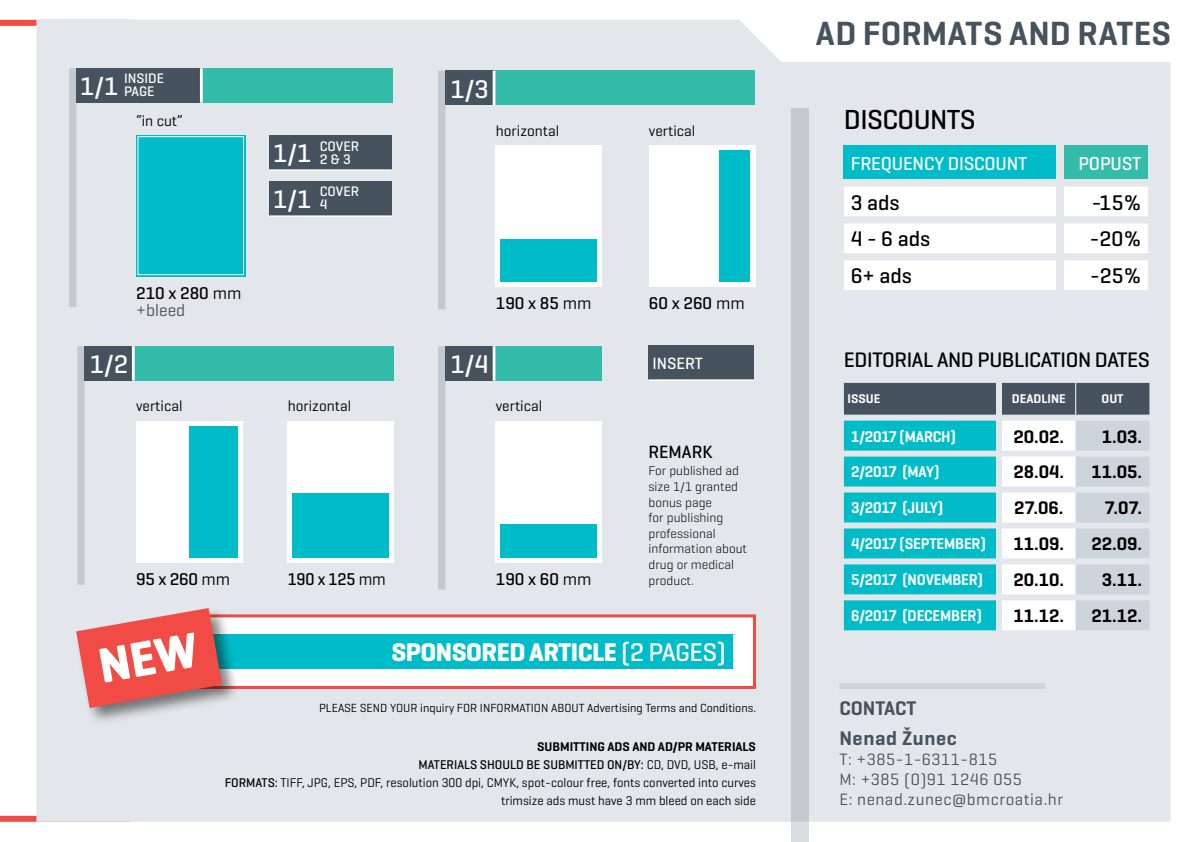
<style>
.page{position:relative;width:1191px;height:842px;background:#fff}
.page>*{position:absolute;margin:0;border:0;box-sizing:border-box;transform-origin:0 0}
.t1{font:600 34.2px "Geogrotesque";letter-spacing:.01em;color:#46535e}
.t2{font:500 28px "Geogrotesque";letter-spacing:-.02em;color:#000}
.t3{font:700 26px "Geogrotesque";letter-spacing:-.02em;color:#fff}
.t4{font:500 26px "Geogrotesque";color:#fff}
.t5{font:500 21.6px "Geogrotesque";color:#000}
.t6{font:500 21.4px "Geogrotesque";letter-spacing:-.02em;color:#000}
.t7{font:600 20px "Geogrotesque";letter-spacing:.03em;color:#46535e}
.t8{font:600 20px "Geogrotesque";color:#46535e}
.t9{font:500 19.2px "Geogrotesque";letter-spacing:-.01em;color:#fff}
.t10{font:600 18.4px "Geogrotesque";color:#000}
.t11{font:500 18.2px "Geogrotesque";color:#000}
.t12{font:500 17.4px/17.4px "Geogrotesque";color:#000}
.t13{font:500 17.4px "Geogrotesque";color:#000;scale:.95 1}
.t14{font:16.8px/20px "Geogrotesque";letter-spacing:.03em;color:#46535e}
.t15{font:500 16.6px "Geogrotesque";color:#fff}
.t16{font:600 15.8px "Geogrotesque";letter-spacing:-.01em;color:#fff;scale:.95 1}
.t17{font:15.2px "Geogrotesque";color:#000}
.t18{font:500 14px/13px "Geogrotesque";color:#fff}
.t19{font:300 13px/15.6px "Geogrotesque";color:#000}
.t20{font:12.8px/18px "Geogrotesque";color:#000;text-align:right}
.t21{font:600 12.8px "Geogrotesque";color:#fff}
.t22{font:12px "Geogrotesque";color:#000}
.s1{font-size:26px}
.s2{font-weight:400}
.s3{font-weight:400;color:#46535e}
.s4{font-weight:500}
.s5{font-weight:600}
</style>
<div class="page">
<svg style="left:0;top:20px;width:36px;height:802px"></svg>
<div style="left:36px;top:20px;width:1134px;height:802px;background:#e3e7eb"></div>
<div style="left:496px;top:145px;width:106px;height:142px;background:#fff"></div>
<div style="left:501px;top:239px;width:96px;height:43px;background:#00bcc8"></div>
<div style="left:649px;top:145px;width:106px;height:142px;background:#fff"></div>
<div style="left:719px;top:150px;width:31px;height:132px;background:#00bcc8"></div>
<div style="left:496px;top:421px;width:106px;height:141px;background:#fff"></div>
<div style="left:501px;top:524px;width:96px;height:34px;background:#00bcc8"></div>
<div style="left:445px;top:346px;width:49px;height:34px;background:#46535e"></div>
<div style="left:494px;top:346px;width:108px;height:34px;background:#34bcaa"></div>
<hr style="left:492px;top:346px;width:3px;height:34px;background:#fff">
<div style="left:136px;top:135px;width:109px;height:141px;background:#00bcc8"></div>
<div style="left:138px;top:136px;width:106px;height:139px;border:1px solid #fff"></div>
<div style="left:136px;top:421px;width:106px;height:141px;background:#fff"></div>
<div style="left:189px;top:426px;width:48px;height:132px;background:#00bcc8"></div>
<div style="left:85px;top:346px;width:48px;height:34px;background:#46535e"></div>
<div style="left:133px;top:346px;width:261px;height:34px;background:#34bcaa"></div>
<hr style="left:132px;top:346px;width:3px;height:34px;background:#fff">
<div style="left:445px;top:71px;width:49px;height:34px;background:#46535e"></div>
<div style="left:494px;top:71px;width:260px;height:34px;background:#34bcaa"></div>
<hr style="left:492px;top:71px;width:3px;height:34px;background:#fff">
<div style="left:288px;top:421px;width:106px;height:141px;background:#fff"></div>
<div style="left:293px;top:493px;width:96px;height:65px;background:#00bcc8"></div>
<div style="left:269px;top:182px;width:123px;height:34px;background:#46535e"></div>
<hr style="left:269px;top:215px;width:123px;height:2px;background:#fff">
<div style="left:269px;top:136px;width:123px;height:34px;background:#46535e"></div>
<hr style="left:269px;top:169px;width:123px;height:2px;background:#fff">
<div style="left:844px;top:145px;width:212px;height:34px;background:#00bcc8"></div>
<div style="left:1064px;top:145px;width:84px;height:34px;background:#34bcaa"></div>
<svg style="left:844px;top:187px;width:304px;height:103px"></svg>
<div style="left:196px;top:616px;width:558px;height:71px;background:#fff"></div>
<div style="left:206px;top:634px;width:528px;height:35px;background:#00bcc8"></div>
<hr style="left:733px;top:634px;width:3px;height:35px;background:#fff">
<div style="left:195px;top:614px;width:561px;height:75px;border:3px solid #f04b44"></div>
<div style="left:648px;top:346px;width:106px;height:34px;background:#46535e"></div>
<hr style="left:648px;top:379px;width:106px;height:2px;background:#fff">
<div style="left:69px;top:68px;width:7px;height:239px;background:#c4c9cf"></div>
<div style="left:76px;top:68px;width:125px;height:35px;background:#46535e"></div>
<div style="left:201px;top:68px;width:191px;height:35px;background:#34bcaa"></div>
<hr style="left:200px;top:68px;width:3px;height:35px;background:#fff">
<div style="left:844px;top:383px;width:305px;height:32px;background:#46535e"></div>
<svg style="left:844px;top:421px;width:152px;height:209px;background:#20c2cc"></svg>
<svg style="left:1002px;top:421px;width:147px;height:209px"></svg>
<hr style="left:1075px;top:383px;width:1px;height:32px;background:#fff">
<div style="left:74px;top:606px;width:166px;height:120px;background:#000;opacity:.5"></div>
<div style="left:438px;top:346px;width:7px;height:244px;background:#c4c9cf"></div>
<div style="left:438px;top:71px;width:7px;height:238px;background:#c4c9cf"></div>
<div style="left:77px;top:346px;width:8px;height:239px;background:#c4c9cf"></div>
<div style="left:791px;top:108px;width:18px;height:734px;background:#c4c9cf"></div>
<div style="left:839px;top:683px;width:206px;height:6px;background:#ced4db"></div>
<svg style="left:76px;top:608px;width:146px;height:100px;background:#e16c68"></svg>
<h3 class="t4" style="left:80px;top:70px;width:40px">1/1</h3>
<p class="t18" style="left:124px;top:72px;width:41px">INSIDE<br>PAGE</p>
<h3 class="t4" style="left:450px;top:73px;width:40px">1/3</h3>
<p class="t17" style="left:136px;top:111px;width:48px">“in cut”</p>
<p class="t17" style="left:496px;top:121px;width:65px">horizontal</p>
<p class="t17" style="left:649px;top:121px;width:48px">vertical</p>
<p class="t18" style="left:320px;top:140px;width:41px;text-indent:-47px"><span class="s1">1/1</span> COVER<br>2 &amp; 3</p>
<h3 class="t4" style="left:273px;top:183px;width:40px">1/1</h3>
<p class="t18" style="left:320px;top:185px;width:41px">COVER<br>4</p>
<h3 class="t12" style="left:136px;top:284px;width:107px">210 x 280 <span class="s2">mm </span><span class="s3">+bleed</span></h3>
<h3 class="t12" style="left:496px;top:294px;width:97px">190 x 85 <span class="s2">mm</span></h3>
<h3 class="t12" style="left:649px;top:294px;width:97px">60 x 260 <span class="s2">mm</span></h3>
<h3 class="t4" style="left:90px;top:348px;width:40px">1/2</h3>
<h3 class="t4" style="left:450px;top:348px;width:40px">1/4</h3>
<p class="t15" style="left:652px;top:353px;width:52px">INSERT</p>
<p class="t17" style="left:136px;top:397px;width:48px">vertical</p>
<p class="t17" style="left:288px;top:397px;width:65px">horizontal</p>
<p class="t17" style="left:496px;top:397px;width:48px">vertical</p>
<h3 class="t12" style="left:136px;top:569px;width:95px">95 x 260 <span class="s2">mm</span></h3>
<h3 class="t13" style="left:288px;top:568px;width:105px">190 x 125 <span class="s2">mm</span></h3>
<h3 class="t12" style="left:496px;top:569px;width:97px">190 x 60 <span class="s2">mm</span></h3>
<h3 class="t11" style="left:648px;top:440px;width:66px">REMARK</h3>
<p class="t19" style="left:648px;top:463px;width:100px">For published ad size 1/1 granted bonus page<br>for publishing professional information about drug or medical product.</p>
<h3 class="t3" style="left:391px;top:636px;width:336px">SPONSORED ARTICLE <span class="s4">(2 PAGES)</span></h3>
<p class="t22" style="left:319px;top:701px;width:438px">PLEASE SEND YOUR inquiry FOR INFORMATION ABOUT Advertising Terms and Conditions.</p>
<p class="t20" style="left:225px;top:737px;width:533px"><span class="s5">SUBMITTING ADS AND AD/PR MATERIALS<br></span><span class="s4">MATERIALS SHOULD BE SUBMITTED ON/BY:</span> CD, DVD, USB, e-mail<br><span class="s4">FORMATS:</span> TIFF, JPG, EPS, PDF, resolution 300 dpi, CMYK, spot-colour free, fonts converted into curves trimsize ads must have 3 mm bleed on each side</p>
<h1 class="t1" style="left:816px;top:12px;width:357px">AD FORMATS AND RATES</h1>
<h2 class="t2" style="left:844px;top:102px;width:133px">DISCOUNTS</h2>
<h3 class="t9" style="left:850px;top:151px;width:178px">FREQUENCY DISCOUNT</h3>
<h3 class="t9" style="left:1078px;top:151px;width:64px">POPUST</h3>
<h3 class="t5" style="left:850px;top:189px;width:50px">3 ads</h3>
<h3 class="t5" style="left:1091px;top:189px;width:51px">-15%</h3>
<h3 class="t5" style="left:850px;top:226px;width:81px">4 - 6 ads</h3>
<h3 class="t5" style="left:1089px;top:226px;width:53px">-20%</h3>
<h3 class="t5" style="left:850px;top:262px;width:63px">6+ ads</h3>
<h3 class="t5" style="left:1090px;top:262px;width:53px">-25%</h3>
<h3 class="t6" style="left:844px;top:346px;width:308px">EDITORIAL AND PUBLICATION DATES</h3>
<p class="t21" style="left:847px;top:390px;width:34px">ISSUE</p>
<p class="t21" style="left:1012px;top:390px;width:55px">DEADLINE</p>
<p class="t21" style="left:1101px;top:390px;width:24px">OUT</p>
<p class="t16" style="left:851px;top:426px;width:112px">1/2017 (MARCH)</p>
<h3 class="t10" style="left:1013px;top:425px;width:52px">20.02.</h3>
<h3 class="t10" style="left:1101px;top:425px;width:42px">1.03.</h3>
<p class="t16" style="left:851px;top:462px;width:94px">2/2017 (MAY)</p>
<h3 class="t10" style="left:1013px;top:461px;width:52px">28.04.</h3>
<h3 class="t10" style="left:1091px;top:461px;width:52px">11.05.</h3>
<p class="t16" style="left:851px;top:498px;width:98px">3/2017 (JULY)</p>
<h3 class="t10" style="left:1014px;top:497px;width:51px">27.06.</h3>
<h3 class="t10" style="left:1104px;top:497px;width:39px">7.07.</h3>
<p class="t16" style="left:851px;top:534px;width:143px">4/2017 (SEPTEMBER)</p>
<h3 class="t10" style="left:1013px;top:533px;width:52px">11.09.</h3>
<h3 class="t10" style="left:1091px;top:533px;width:52px">22.09.</h3>
<p class="t16" style="left:851px;top:570px;width:140px">5/2017 (NOVEMBER)</p>
<h3 class="t10" style="left:1013px;top:569px;width:52px">20.10.</h3>
<h3 class="t10" style="left:1101px;top:569px;width:42px">3.11.</h3>
<p class="t16" style="left:851px;top:606px;width:139px">6/2017 (DECEMBER)</p>
<h3 class="t10" style="left:1013px;top:604px;width:52px">11.12.</h3>
<h3 class="t10" style="left:1091px;top:604px;width:52px">21.12.</h3>
<h3 class="t8" style="left:839px;top:696px;width:79px">CONTACT</h3>
<h3 class="t7" style="left:839px;top:726px;width:119px">Nenad Žunec</h3>
<h3 class="t14" style="left:839px;top:749px;width:225px">T: +385-1-6311-815<br>M: +385 (0)91 1246 055<br>E: nenad.zunec@bmcroatia.hr</h3>
</div>
